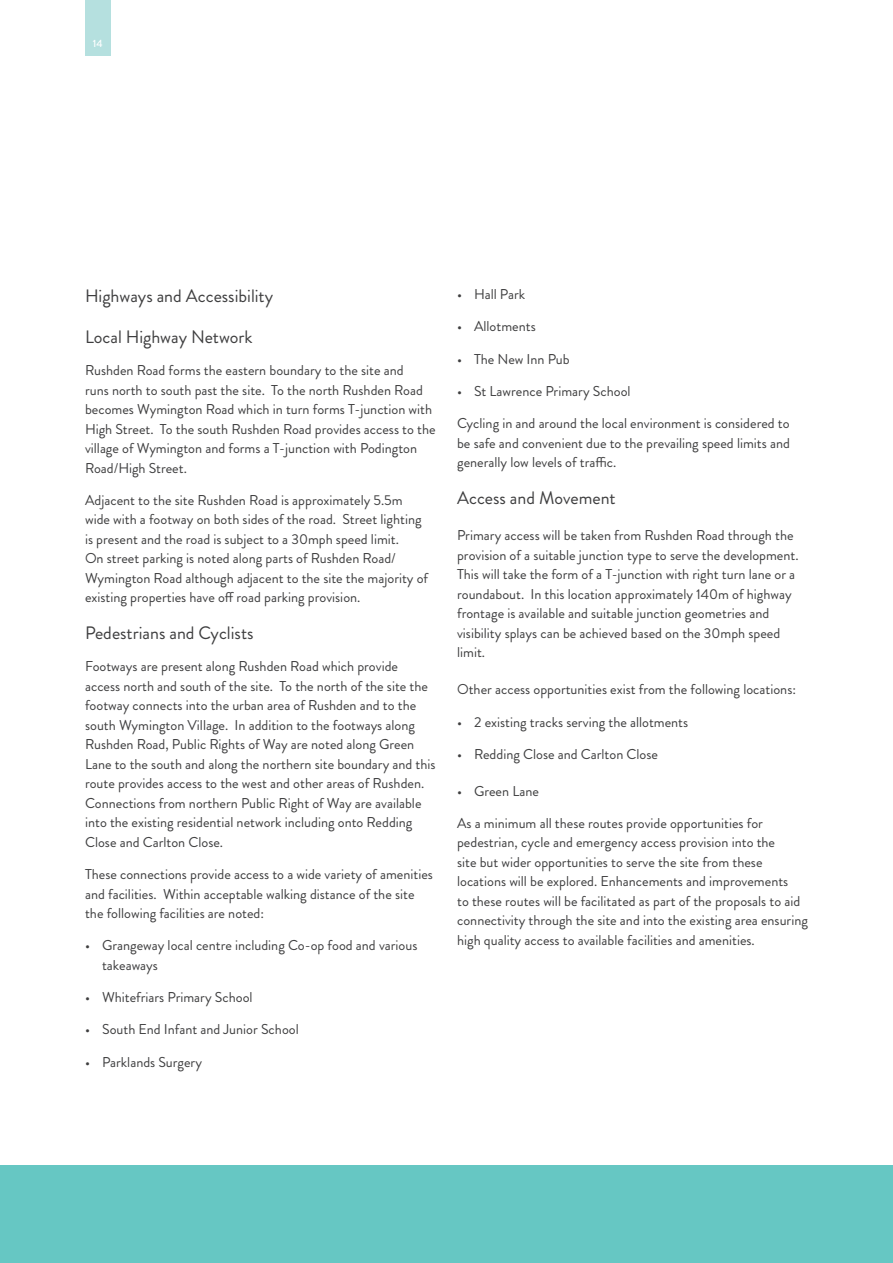
<style>
.page{position:relative;width:893px;height:1263px;background:#fff}
.page>*{position:absolute;margin:0;border:0;box-sizing:border-box;transform-origin:0 0}
._28548_intro_para{font:18px "Brandon Grotesque";color:#3e3e3f}
._28548_bullets_1{font:18px "Brandon Grotesque";color:#3e3e3f}
._28548_bullets_1-2{font:14.25px/19.5px "Brandon Grotesque";color:#3e3e3f}
.t1{font:500 10.5px "Brandon Grotesque";color:#fff}
</style>
<div class="page">
<div style="left:0;top:1165px;width:893px;height:98px;background:#66c7c3"></div>
<div style="left:85px;top:0;width:26px;height:55px;background:#b5e0df"></div>
<p class="t1" style="left:93px;top:36px;width:11px">14</p>
<p class="_28548_intro_para" style="left:85px;top:283px;width:190px">Highways and Accessibility</p>
<p class="_28548_bullets_1" style="left:85px;top:324px;width:169px">Local Highway Network</p>
<p class="_28548_bullets_1-2" style="left:85px;top:361px;width:352px">Rushden Road forms the eastern boundary to the site and<br>runs north to south past the site. To the north Rushden Road becomes Wymington Road which in turn forms T-junction with High Street. To the south Rushden Road provides access to the village of Wymington and forms a T-junction with Podington Road/High Street.</p>
<p class="_28548_bullets_1-2" style="left:85px;top:490px;width:345px">Adjacent to the site Rushden Road is approximately 5.5m wide with a footway on both sides of the road. Street lighting is present and the road is subject to a 30mph speed limit.<br>On street parking is noted along parts of Rushden Road/ Wymington Road although adjacent to the site the majority of existing properties have off road parking provision.</p>
<p class="_28548_bullets_1" style="left:85px;top:620px;width:170px">Pedestrians and Cyclists</p>
<p class="_28548_bullets_1-2" style="left:85px;top:657px;width:352px">Footways are present along Rushden Road which provide access north and south of the site. To the north of the site the footway connects into the urban area of Rushden and to the south Wymington Village. In addition to the footways along Rushden Road, Public Rights of Way are noted along Green Lane to the south and along the northern site boundary and this route provides access to the west and other areas of Rushden.<br>Connections from northern Public Right of Way are available into the existing residential network including onto Redding Close and Carlton Close.</p>
<p class="_28548_bullets_1-2" style="left:85px;top:865px;width:349px">These connections provide access to a wide variety of amenities and facilities. Within acceptable walking distance of the site the following facilities are noted:</p>
<p class="_28548_bullets_1-2" style="left:102px;top:936px;width:317px;text-indent:-17px">• Grangeway local centre including Co-op food and various takeaways</p>
<p class="_28548_bullets_1-2" style="left:85px;top:988px;width:169px">• Whitefriars Primary School</p>
<p class="_28548_bullets_1-2" style="left:85px;top:1020px;width:215px">• South End Infant and Junior School</p>
<p class="_28548_bullets_1-2" style="left:85px;top:1052px;width:119px">• Parklands Surgery</p>
<p class="_28548_bullets_1-2" style="left:457px;top:285px;width:70px">• Hall Park</p>
<p class="_28548_bullets_1-2" style="left:457px;top:317px;width:80px">• Allotments</p>
<p class="_28548_bullets_1-2" style="left:457px;top:349px;width:114px">• The New Inn Pub</p>
<p class="_28548_bullets_1-2" style="left:457px;top:381px;width:175px">• St Lawrence Primary School</p>
<p class="_28548_bullets_1-2" style="left:457px;top:414px;width:334px;text-align:justify">Cycling in and around the local environment is considered to be safe and convenient due to the prevailing speed limits and generally low levels of traffic.</p>
<p class="_28548_intro_para" style="left:457px;top:485px;width:160px">Access and Movement</p>
<p class="_28548_bullets_1-2" style="left:457px;top:526px;width:343px">Primary access will be taken from Rushden Road through the provision of a suitable junction type to serve the development.<br>This will take the form of a T-junction with right turn lane or a roundabout. In this location approximately 140m of highway frontage is available and suitable junction geometries and visibility splays can be achieved based on the 30mph speed limit.</p>
<p class="_28548_bullets_1-2" style="left:457px;top:680px;width:340px">Other access opportunities exist from the following locations:</p>
<p class="_28548_bullets_1-2" style="left:457px;top:712px;width:233px">• 2 existing tracks serving the allotments</p>
<p class="_28548_bullets_1-2" style="left:457px;top:744px;width:202px">• Redding Close and Carlton Close</p>
<p class="_28548_bullets_1-2" style="left:457px;top:781px;width:83px">• Green Lane</p>
<p class="_28548_bullets_1-2" style="left:457px;top:813px;width:352px">As a minimum all these routes provide opportunities for pedestrian, cycle and emergency access provision into the<br>site but wider opportunities to serve the site from these locations will be explored. Enhancements and improvements<br>to these routes will be facilitated as part of the proposals to aid connectivity through the site and into the existing area ensuring high quality access to available facilities and amenities.</p>
</div>
